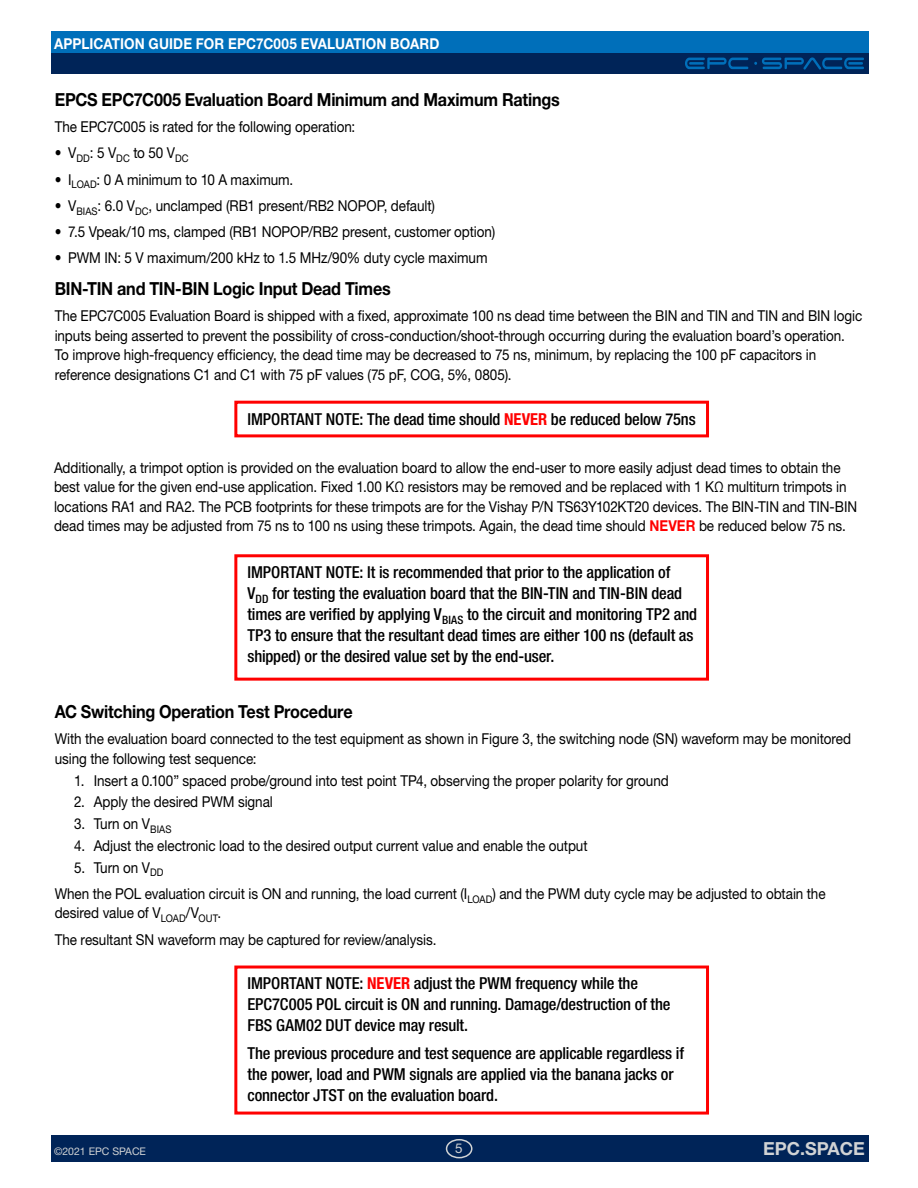
<style>
.page{position:relative;width:918px;height:1188px;background:#fff}
.page>*{position:absolute;margin:0;border:0;box-sizing:border-box;transform-origin:0 0}
.t1{font:700 18px "Helvetica Neue LT Std";letter-spacing:-.015em;color:#000;scale:.9 1}
.t2{font:700 18px "Helvetica Neue LT Std";color:#d1d3d4}
.t3{font:500 condensed 16.5px/21px "Helvetica Neue LT Std";letter-spacing:-.01em;color:#000}
.t4{font:15px/19.5px "Helvetica Neue LT Std";letter-spacing:-.005em;color:#000;scale:.9 1}
.t5{font:700 15px "Helvetica Neue LT Std";letter-spacing:.01em;color:#fff;scale:.9 1}
.t6{font:13.5px "Helvetica Neue LT Std";color:#d1d3d4}
.t7{font:10.5px "Helvetica Neue LT Std";color:#d1d3d4}
.s1{font-weight:700;color:#f00}
</style>
<div class="page">
<div style="left:51px;top:1135px;width:817px;height:27px;background:#002458"></div>
<div style="left:51px;top:50px;width:817px;height:24px;background:#002458"></div>
<div style="left:446px;top:1139px;width:27px;height:19px;border:2px solid #d1d3d4;border-radius:50%"></div>
<svg style="left:685px;top:58px;width:63px;height:11px"></svg>
<svg style="left:754px;top:57px;width:110px;height:13px"></svg>
<div style="left:51px;top:31px;width:817px;height:21px;background:#006fba"></div>
<div style="left:234px;top:401px;width:475px;height:36px;border:3px solid #f00"></div>
<div style="left:234px;top:554px;width:475px;height:127px;border:3px solid #f00"></div>
<div style="left:234px;top:966px;width:475px;height:149px;border:3px solid #f00"></div>
<p class="t5" style="left:54px;top:34px;width:430px">APPLICATION GUIDE FOR EPC7C005 EVALUATION BOARD</p>
<p class="t1" style="left:55px;top:88px;width:563px">EPCS EPC7C005 Evaluation Board Minimum and Maximum Ratings</p>
<p class="t4" style="left:55px;top:117px;width:335px">The EPC7C005 is rated for the following operation:</p>
<p class="t4" style="left:55px;top:143px;width:150px">• V<sub>DD</sub>: 5 V<sub>DC</sub> to 50 V<sub>DC</sub></p>
<p class="t4" style="left:55px;top:169px;width:267px">• I<sub>LOAD</sub>: 0 A minimum to 10 A maximum.</p>
<p class="t4" style="left:55px;top:196px;width:424px">• V<sub>BIAS</sub>: 6.0 V<sub>DC</sub>, unclamped (RB1 present/RB2 NOPOP, default)</p>
<p class="t4" style="left:55px;top:222px;width:491px">• 7.5 Vpeak/10 ms, clamped (RB1 NOPOP/RB2 present, customer option)</p>
<p class="t4" style="left:55px;top:248px;width:482px">• PWM IN: 5 V maximum/200 kHz to 1.5 MHz/90% duty cycle maximum</p>
<p class="t1" style="left:55px;top:277px;width:375px">BIN-TIN and TIN-BIN Logic Input Dead Times</p>
<p class="t4" style="left:55px;top:306px;width:899px">The EPC7C005 Evaluation Board is shipped with a fixed, approximate 100 ns dead time between the BIN and TIN and TIN and BIN logic inputs being asserted to prevent the possibility of cross-conduction/shoot-through occurring during the evaluation board’s operation.<br>To improve high-frequency efficiency, the dead time may be decreased to 75 ns, minimum, by replacing the 100 pF capacitors in reference designations C1 and C1 with 75 pF values (75 pF, COG, 5%, 0805).</p>
<p class="t3" style="left:248px;top:408px;width:450px">IMPORTANT NOTE: The dead time should <span class="s1">NEVER</span> be reduced below 75ns</p>
<p class="t4" style="left:54px;top:458px;width:894px">Additionally, a trimpot option is provided on the evaluation board to allow the end-user to more easily adjust dead times to obtain the best value for the given end-use application. Fixed 1.00 KΩ resistors may be removed and be replaced with 1 KΩ multiturn trimpots in locations RA1 and RA2. The PCB footprints for these trimpots are for the Vishay P/N TS63Y102KT20 devices. The BIN-TIN and TIN-BIN dead times may be adjusted from 75 ns to 100 ns using these trimpots. Again, the dead time should <span class="s1">NEVER</span> be reduced below 75 ns.</p>
<p class="t3" style="left:247px;top:562px;width:451px">IMPORTANT NOTE: It is recommended that prior to the application of<br>V<sub>DD</sub> for testing the evaluation board that the BIN-TIN and TIN-BIN dead times are verified by applying V<sub>BIAS</sub> to the circuit and monitoring TP2 and TP3 to ensure that the resultant dead times are either 100 ns (default as shipped) or the desired value set by the end-user.</p>
<p class="t1" style="left:55px;top:701px;width:333px">AC Switching Operation Test Procedure</p>
<p class="t4" style="left:55px;top:729px;width:886px">With the evaluation board connected to the test equipment as shown in Figure 3, the switching node (SN) waveform may be monitored using the following test sequence:</p>
<p class="t4" style="left:74px;top:770px;width:662px">1. Insert a 0.100” spaced probe/ground into test point TP4, observing the proper polarity for ground</p>
<p class="t4" style="left:74px;top:792px;width:222px">2. Apply the desired PWM signal</p>
<p class="t4" style="left:74px;top:814px;width:110px">3. Turn on V<sub>BIAS</sub></p>
<p class="t4" style="left:74px;top:836px;width:572px">4. Adjust the electronic load to the desired output current value and enable the output</p>
<p class="t4" style="left:55px;top:854px;width:858px;line-height:26.2px;text-indent:20px">5. Turn on V<sub>DD<br></sub>When the POL evaluation circuit is ON and running, the load current (I<sub>LOAD</sub>) and the PWM duty cycle may be adjusted to obtain the</p>
<p class="t4" style="left:55px;top:900px;width:426px;line-height:26.2px">desired value of V<sub>LOAD</sub>/V<sub>OUT</sub>.<br>The resultant SN waveform may be captured for review/analysis.</p>
<p class="t3" style="left:247px;top:973px;width:424px">IMPORTANT NOTE: <span class="s1">NEVER</span> adjust the PWM frequency while the<br>EPC7C005 POL circuit is ON and running. Damage/destruction of the<br>FBS GAM02 DUT device may result.</p>
<p class="t3" style="left:247px;top:1042px;width:438px">The previous procedure and test sequence are applicable regardless if the power, load and PWM signals are applied via the banana jacks or connector JTST on the evaluation board.</p>
<p class="t7" style="left:54px;top:1145px;width:94px">©2021 EPC SPACE</p>
<p class="t6" style="left:455px;top:1141px;width:9px">5</p>
<p class="t2" style="left:763px;top:1138px;width:103px">EPC.SPACE</p>
</div>
